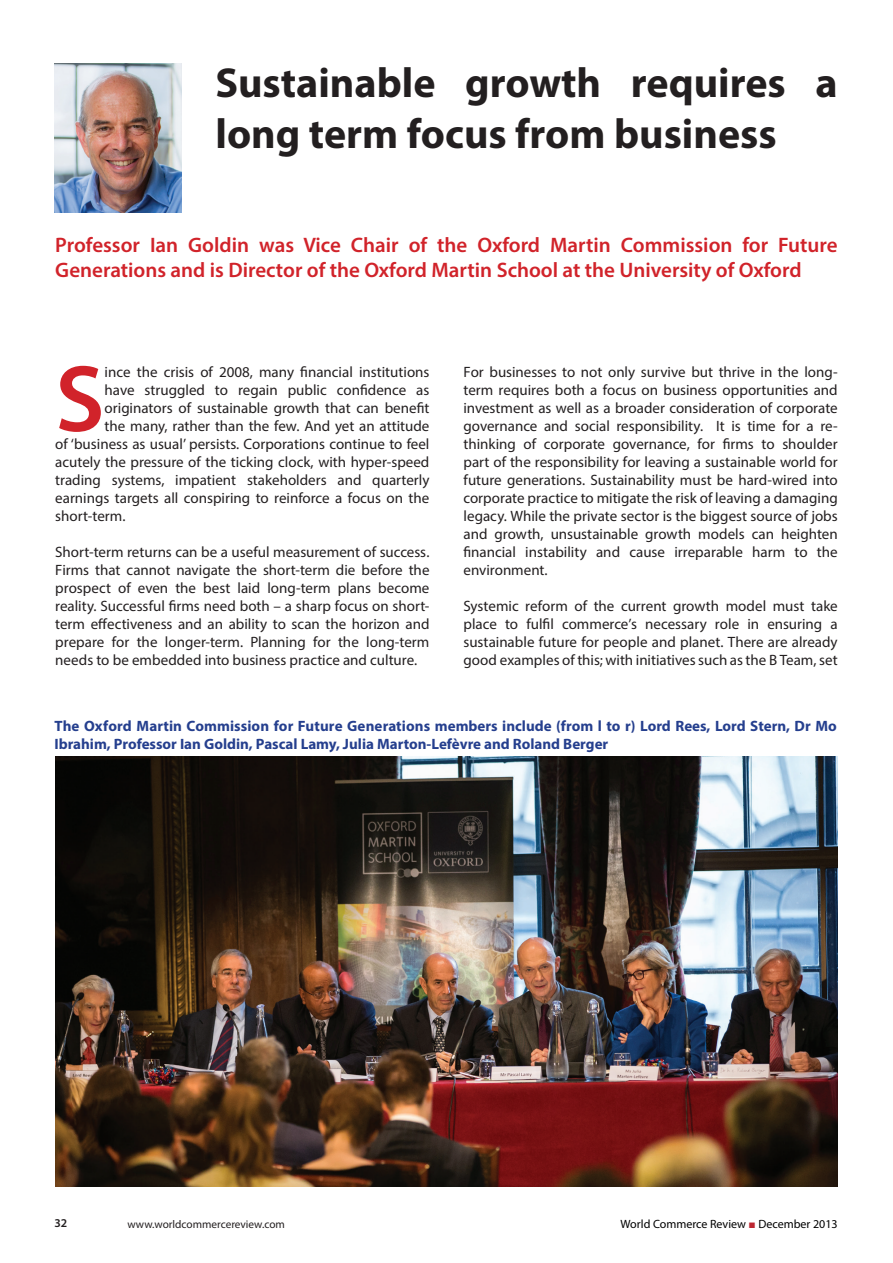
<style>
.page{position:relative;width:893px;height:1263px;background:#fff}
.page>*{position:absolute;margin:0;border:0;box-sizing:border-box;transform-origin:0 0}
.t1{font:600 95.1px "Myriad Pro";color:#d1232a}
.t2{font:700 42px/50.4px "Myriad Pro";color:#231f20}
.t3{font:600 21px/25.2px "Myriad Pro";color:#d1232a}
.t4{font:15px/18px "Myriad Pro";color:#231f20;text-align:justify}
.t5{font:700 15px/18px "Myriad Pro";color:#253f8e}
.t6{font:12px "Myriad Pro";color:#000}
.t7{font:600 12px "Myriad Pro";color:#231f20}
.t8{font:11.25px "Myriad Pro";color:#231f20}
.s1{font-family:"Times New Roman";color:#bc2731}
</style>
<div class="page">
<img style="left:54px;top:64px;width:128px;height:149px">
<img style="left:55px;top:757px;width:783px;height:429px">
<h2 class="t2" style="left:215px;top:57px;width:624px">Sustainable growth requires a long term focus from business</h2>
<h3 class="t3" style="left:55px;top:232px;width:784px">Professor Ian Goldin was Vice Chair of the Oxford Martin Commission for Future<br>Generations and is Director of the Oxford Martin School at the University of Oxford</h3>
<h1 class="t1" style="left:55px;top:338px;width:51px">S</h1>
<p class="t4" style="left:105px;top:363px;width:326px">ince the crisis of 2008, many financial institutions</p>
<p class="t4" style="left:105px;top:381px;width:326px">have struggled to regain public confidence as</p>
<p class="t4" style="left:105px;top:399px;width:326px">originators of sustainable growth that can benefit</p>
<p class="t4" style="left:105px;top:417px;width:326px">the many, rather than the few. And yet an attitude</p>
<p class="t4" style="left:55px;top:435px;width:376px">of ‘business as usual’ persists. Corporations continue to feel</p>
<p class="t4" style="left:55px;top:453px;width:376px">acutely the pressure of the ticking clock, with hyper-speed</p>
<p class="t4" style="left:55px;top:471px;width:376px">trading systems, impatient stakeholders and quarterly</p>
<p class="t4" style="left:55px;top:489px;width:376px">earnings targets all conspiring to reinforce a focus on the</p>
<p class="t4" style="left:55px;top:507px;width:72px">short-term.</p>
<p class="t4" style="left:55px;top:543px;width:376px">Short-term returns can be a useful measurement of success.<br>Firms that cannot navigate the short-term die before the prospect of even the best laid long-term plans become reality. Successful firms need both – a sharp focus on short&shy;term effectiveness and an ability to scan the horizon and prepare for the longer-term. Planning for the long-term needs to be embedded into business practice and culture.</p>
<p class="t4" style="left:463px;top:363px;width:376px">For businesses to not only survive but thrive in the long&shy;term requires both a focus on business opportunities and investment as well as a broader consideration of corporate governance and social responsibility. It is time for a re&shy;thinking of corporate governance, for firms to shoulder part of the responsibility for leaving a sustainable world for future generations. Sustainability must be hard-wired into corporate practice to mitigate the risk of leaving a damaging legacy. While the private sector is the biggest source of jobs and growth, unsustainable growth models can heighten financial instability and cause irreparable harm to the environment.</p>
<p class="t4" style="left:463px;top:597px;width:376px">Systemic reform of the current growth model must take place to fulfil commerce’s necessary role in ensuring a sustainable future for people and planet. There are already good examples of this; with initiatives such as the B Team, set</p>
<p class="t5" style="left:54px;top:716px;width:784px">The Oxford Martin Commission for Future Generations members include (from l to r) Lord Rees, Lord Stern, Dr Mo<br>Ibrahim, Professor Ian Goldin, Pascal Lamy, Julia Marton-Lefèvre and Roland Berger</p>
<p class="t7" style="left:54px;top:1216px;width:14px">32</p>
<p class="t8" style="left:128px;top:1217px;width:159px">www.worldcommercereview.com</p>
<p class="t6" style="left:620px;top:1217px;width:219px">World Commerce Review <span class="s1">■</span> December 2013</p>
</div>
